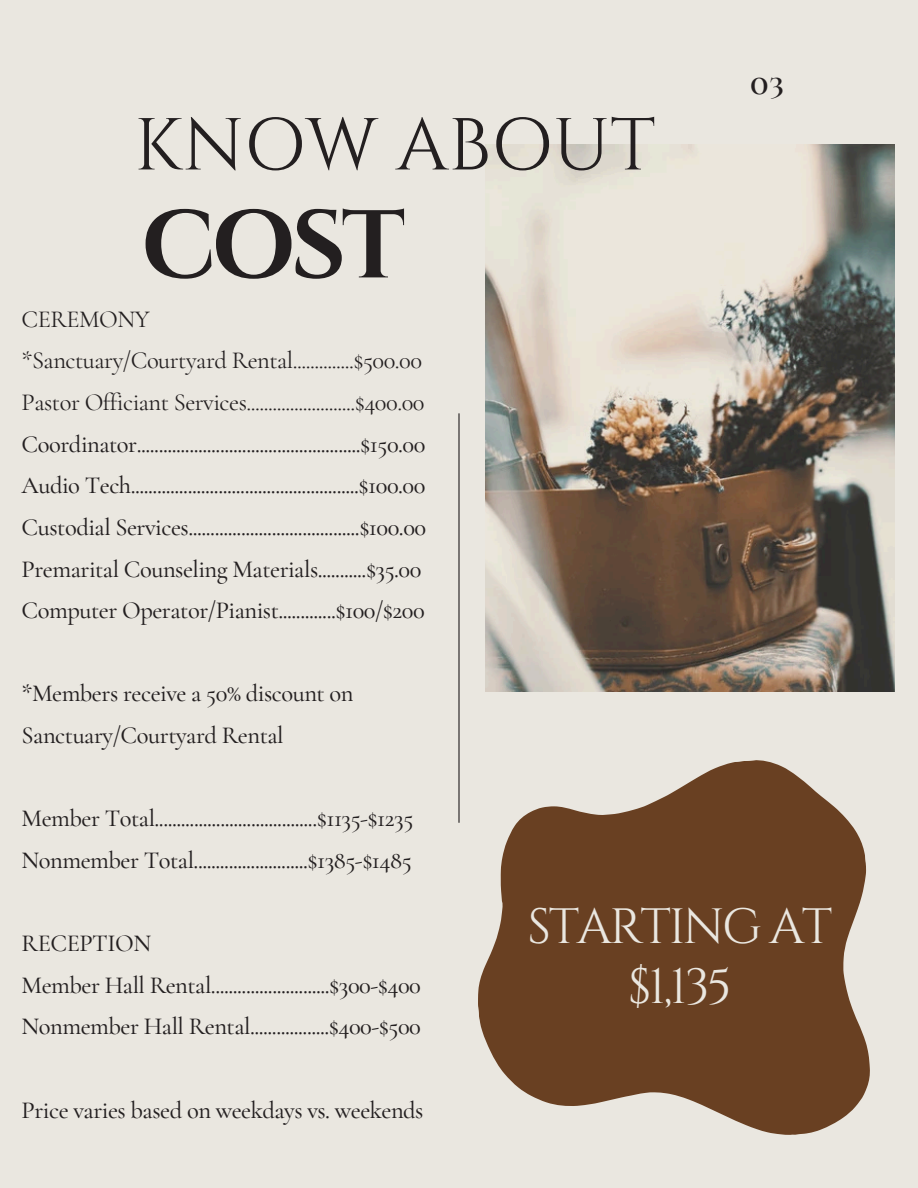
<style>
.page{position:relative;width:918px;height:1188px;background:#eae7e0}
.page>*{position:absolute;margin:0;border:0;box-sizing:border-box;transform-origin:0 0}
.t1{font:700 96px "Cinzel";color:#231f20}
.t2{font:73.35px "Cinzel";color:#231f20}
.t3{font:49.5px/59.7px "Cinzel";letter-spacing:-.05em;color:#eae7e0;text-align:center}
.t4{font:600 33.9px "Cormorant SC";color:#231f20}
.t5{font:500 24.45px/41.7px "Cormorant Garamond";letter-spacing:-.02em;color:#231f20}
.t6{font:24.45px "Cormorant Garamond";letter-spacing:-.02em;color:#231f20}
</style>
<div class="page">
<hr style="left:458px;top:413px;width:2px;height:410px;background:#231f20">
<img style="left:485px;top:145px;width:410px;height:546px">
<svg style="left:478px;top:760px;width:392px;height:375px;fill:#694022"></svg>
<h4 class="t2" style="left:134px;top:98px;width:523px">KNOW ABOUT</h4>
<h4 class="t1" style="left:141px;top:184px;width:266px">COST</h4>
<h2 class="t6" style="left:22px;top:304px;width:130px">CEREMONY</h2>
<p class="t6" style="left:22px;top:346px;width:402px">*Sanctuary/Courtyard Rental..............$500.00</p>
<h1 class="t6" style="left:22px;top:388px;width:404px">Pastor Officiant Services.........................$400.00</h1>
<p class="t5" style="left:22px;top:423px;width:405px">Coordinator...................................................$150.00</p>
<p class="t5" style="left:22px;top:465px;width:405px">Audio Tech....................................................$100.00</p>
<p class="t5" style="left:22px;top:506px;width:406px">Custodial Services.......................................$100.00</p>
<p class="t5" style="left:22px;top:548px;width:401px">Premarital Counseling Materials...........$35.00</p>
<p class="t5" style="left:22px;top:590px;width:405px">Computer Operator/Pianist.............$100/$200</p>
<p class="t5" style="left:22px;top:673px;width:333px">*Members receive a 50% discount on<br>Sanctuary/Courtyard Rental</p>
<p class="t5" style="left:22px;top:798px;width:393px">Member Total.....................................$1135-$1235<br>Nonmember Total..........................$1385-$1485</p>
<h4 class="t4" style="left:750px;top:62px;width:36px">03</h4>
<p class="t5" style="left:22px;top:923px;width:401px">RECEPTION<br>Member Hall Rental...........................$300-$400<br>Nonmember Hall Rental..................$400-$500</p>
<h4 class="t5" style="left:22px;top:1089px;width:403px">Price varies based on weekdays vs. weekends</h4>
<p class="t3" style="left:528px;top:899px;width:306px">STARTING AT $1,135</p>
</div>
